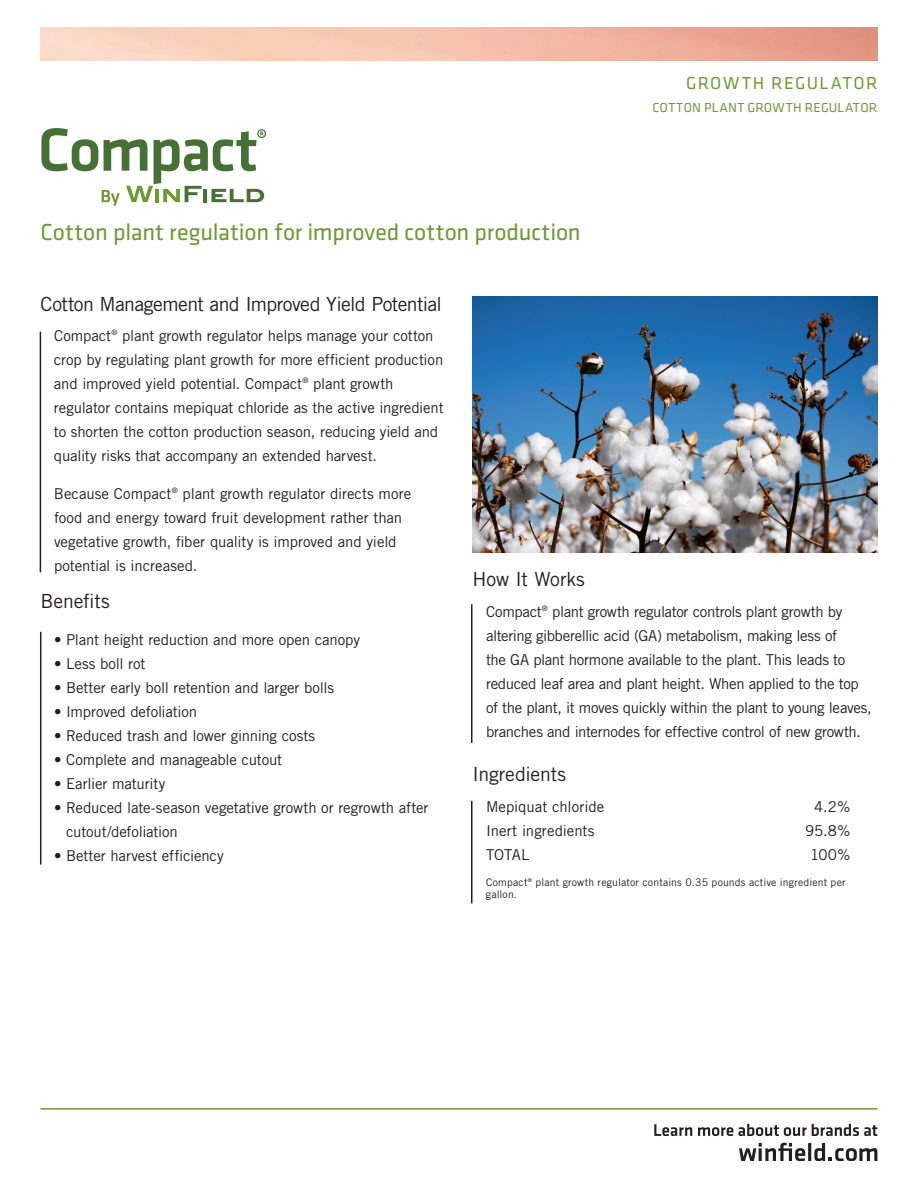
<style>
.page{position:relative;width:918px;height:1188px;background:#fff}
.page>*{position:absolute;margin:0;border:0;box-sizing:border-box;transform-origin:0 0}
.t1{font:24px "Klavika";letter-spacing:-.005em;color:#6e9a34}
.t2{font:19.5px "Trade Gothic LT Std";letter-spacing:-.025em;color:#231f20}
.t3{font:19.5px "Trade Gothic LT Std";letter-spacing:-.005em;color:#231f20}
.t4{font:18px "Klavika";letter-spacing:.075em;color:#6e9a34}
.t5{font:15px/24px "Trade Gothic LT Std";letter-spacing:-.01em;color:#231f20}
.t6{font:13.5px "Klavika";letter-spacing:.025em;color:#6e9a34}
.t7{font:10.5px/12.6px "Trade Gothic LT Std";letter-spacing:.015em;color:#231f20}
</style>
<div class="page">
<hr style="left:40px;top:1108px;width:838px;height:2px;background:#6e9a34">
<img style="left:472px;top:296px;width:406px;height:257px">
<svg style="left:654px;top:1124px;width:38px;height:12px"></svg>
<svg style="left:698px;top:1124px;width:180px;height:12px"></svg>
<svg style="left:739px;top:1143px;width:66px;height:18px"></svg>
<hr style="left:808px;top:1143px;width:3px;height:18px;background:#231f20">
<svg style="left:814px;top:1143px;width:63px;height:18px"></svg>
<hr style="left:40px;top:332px;width:1px;height:240px;background:#231f20">
<hr style="left:40px;top:632px;width:1px;height:233px;background:#231f20">
<hr style="left:471px;top:604px;width:1px;height:139px;background:#231f20">
<hr style="left:471px;top:801px;width:1px;height:102px;background:#231f20">
<svg style="left:41px;top:128px;width:225px;height:78px"></svg>
<p class="t4" style="left:686px;top:71px;width:193px">GROWTH REGULATOR</p>
<h1 class="t1" style="left:40px;top:217px;width:542px">Cotton plant regulation for improved cotton production</h1>
<p class="t6" style="left:653px;top:99px;width:226px">COTTON PLANT GROWTH REGULATOR</p>
<h2 class="t2" style="left:40px;top:292px;width:403px">Cotton Management and Improved Yield Potential</h2>
<p class="t5" style="left:54px;top:324px;width:391px">Compact<sup>®</sup> plant growth regulator helps manage your cotton crop by regulating plant growth for more efficient production and improved yield potential. Compact<sup>®</sup> plant growth regulator contains mepiquat chloride as the active ingredient to shorten the cotton production season, reducing yield and quality risks that accompany an extended harvest.</p>
<p class="t5" style="left:54px;top:481px;width:359px">Because Compact<sup>®</sup> plant growth regulator directs more food and energy toward fruit development rather than vegetative growth, fiber quality is improved and yield potential is increased.</p>
<h2 class="t2" style="left:40px;top:589px;width:71px">Benefits</h2>
<p class="t5" style="left:54px;top:628px;width:308px">• Plant height reduction and more open canopy</p>
<p class="t5" style="left:54px;top:652px;width:93px">• Less boll rot</p>
<p class="t5" style="left:54px;top:676px;width:282px">• Better early boll retention and larger bolls</p>
<p class="t5" style="left:54px;top:700px;width:145px">• Improved defoliation</p>
<p class="t5" style="left:54px;top:724px;width:263px">• Reduced trash and lower ginning costs</p>
<p class="t5" style="left:54px;top:748px;width:230px">• Complete and manageable cutout</p>
<p class="t5" style="left:54px;top:772px;width:113px">• Earlier maturity</p>
<p class="t5" style="left:66px;top:796px;width:364px;text-indent:-12px">• Reduced late-season vegetative growth or regrowth after cutout/defoliation</p>
<p class="t5" style="left:54px;top:844px;width:171px">• Better harvest efficiency</p>
<h2 class="t3" style="left:472px;top:568px;width:114px">How It Works</h2>
<p class="t5" style="left:486px;top:600px;width:387px">Compact<sup>®</sup> plant growth regulator controls plant growth by altering gibberellic acid (GA) metabolism, making less of<br>the GA plant hormone available to the plant. This leads to reduced leaf area and plant height. When applied to the top of the plant, it moves quickly within the plant to young leaves, branches and internodes for effective control of new growth.</p>
<h2 class="t3" style="left:472px;top:762px;width:95px">Ingredients</h2>
<p class="t5" style="left:486px;top:794px;width:120px">Mepiquat chloride</p>
<p class="t5" style="left:814px;top:794px;width:38px">4.2%</p>
<p class="t5" style="left:486px;top:818px;width:110px">Inert ingredients</p>
<p class="t5" style="left:805px;top:818px;width:47px">95.8%</p>
<p class="t5" style="left:486px;top:842px;width:45px">TOTAL</p>
<p class="t5" style="left:810px;top:842px;width:42px">100%</p>
<p class="t7" style="left:486px;top:876px;width:361px">Compact<sup>®</sup> plant growth regulator contains 0.35 pounds active ingredient per gallon.</p>
</div>
